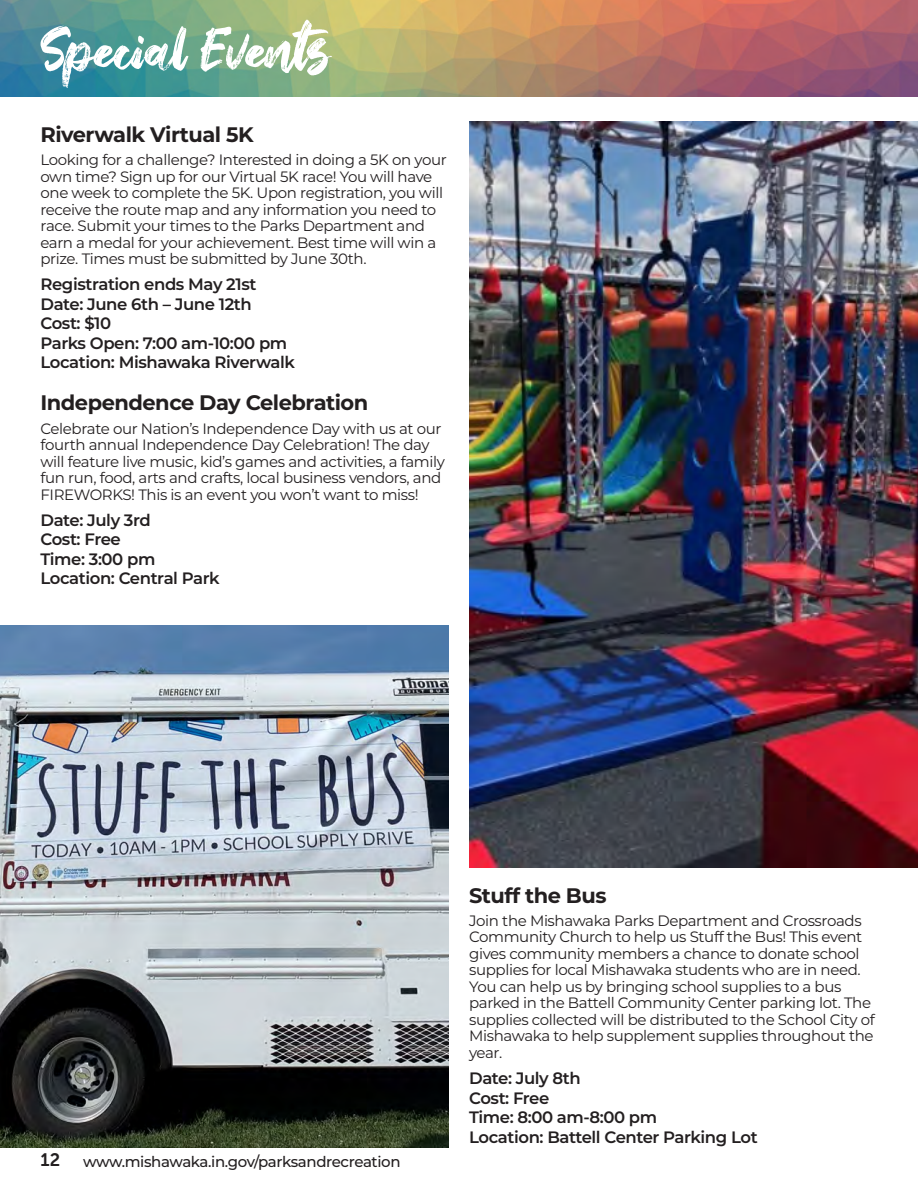
<style>
.page{position:relative;width:918px;height:1188px;background:#fff}
.page>*{position:absolute;margin:0;border:0;box-sizing:border-box;transform-origin:0 0}
.Main_Page_Header{font:57px "Hey October";color:#fff}
.Event_name{font:700 21px "Montserrat";letter-spacing:-.025em;color:#231f20}
.t1{font:18px "Museo Sans 700";color:#231f20}
.Event_details{font:600 16.5px "Montserrat";letter-spacing:-.025em;color:#231f20}
.Event_Desciption{font:15px/16.5px "Montserrat";letter-spacing:-.025em;color:#231f20}
.t2{font:500 15px "Montserrat";letter-spacing:-.025em;color:#231f20}
</style>
<div class="page">
<img style="left:0;top:0;width:918px;height:96px">
<img style="left:0;top:625px;width:449px;height:523px">
<img style="left:469px;top:121px;width:449px;height:746px">
<p class="Main_Page_Header" style="left:40px;top:17px;width:292px">Special Events</p>
<p class="Event_name" style="left:40px;top:119px;width:215px">Riverwalk Virtual 5K</p>
<p class="Event_Desciption" style="left:40px;top:151px;width:408px">Looking for a challenge? Interested in doing a 5K on your own time? Sign up for our Virtual 5K race! You will have one week to complete the 5K. Upon registration, you will receive the route map and any information you need to race. Submit your times to the Parks Department and earn a medal for your achievement. Best time will win a prize. Times must be submitted by June 30th.</p>
<p class="Event_details" style="left:40px;top:273px;width:217px">Registration ends May 21st</p>
<p class="Event_details" style="left:40px;top:292px;width:213px">Date: June 6th – June 12th</p>
<p class="Event_details" style="left:40px;top:312px;width:72px">Cost: $10</p>
<p class="Event_details" style="left:40px;top:331px;width:248px">Parks Open: 7:00 am-10:00 pm</p>
<p class="Event_details" style="left:40px;top:351px;width:256px">Location: Mishawaka Riverwalk</p>
<p class="Event_name" style="left:40px;top:388px;width:329px">Independence Day Celebration</p>
<p class="Event_Desciption" style="left:40px;top:419px;width:406px">Celebrate our Nation’s Independence Day with us at our fourth annual Independence Day Celebration! The day will feature live music, kid’s games and activities, a family fun run, food, arts and crafts, local business vendors, and FIREWORKS! This is an event you won’t want to miss!</p>
<p class="Event_details" style="left:40px;top:508px;width:112px">Date: July 3rd</p>
<p class="Event_details" style="left:40px;top:528px;width:82px">Cost: Free</p>
<p class="Event_details" style="left:40px;top:547px;width:116px">Time: 3:00 pm</p>
<p class="Event_details" style="left:40px;top:567px;width:181px">Location: Central Park</p>
<p class="t1" style="left:40px;top:1150px;width:21px">12</p>
<p class="t2" style="left:83px;top:1151px;width:319px">www.mishawaka.in.gov/parksandrecreation</p>
<p class="Event_name" style="left:469px;top:880px;width:139px">Stuff the Bus</p>
<p class="Event_Desciption" style="left:469px;top:912px;width:407px">Join the Mishawaka Parks Department and Crossroads Community Church to help us Stuff the Bus! This event gives community members a chance to donate school supplies for local Mishawaka students who are in need.<br>You can help us by bringing school supplies to a bus parked in the Battell Community Center parking lot. The supplies collected will be distributed to the School City of Mishawaka to help supplement supplies throughout the year.</p>
<p class="Event_details" style="left:469px;top:1067px;width:113px">Date: July 8th</p>
<p class="Event_details" style="left:469px;top:1086px;width:82px">Cost: Free</p>
<p class="Event_details" style="left:469px;top:1106px;width:190px">Time: 8:00 am-8:00 pm</p>
<p class="Event_details" style="left:469px;top:1125px;width:290px">Location: Battell Center Parking Lot</p>
</div>
